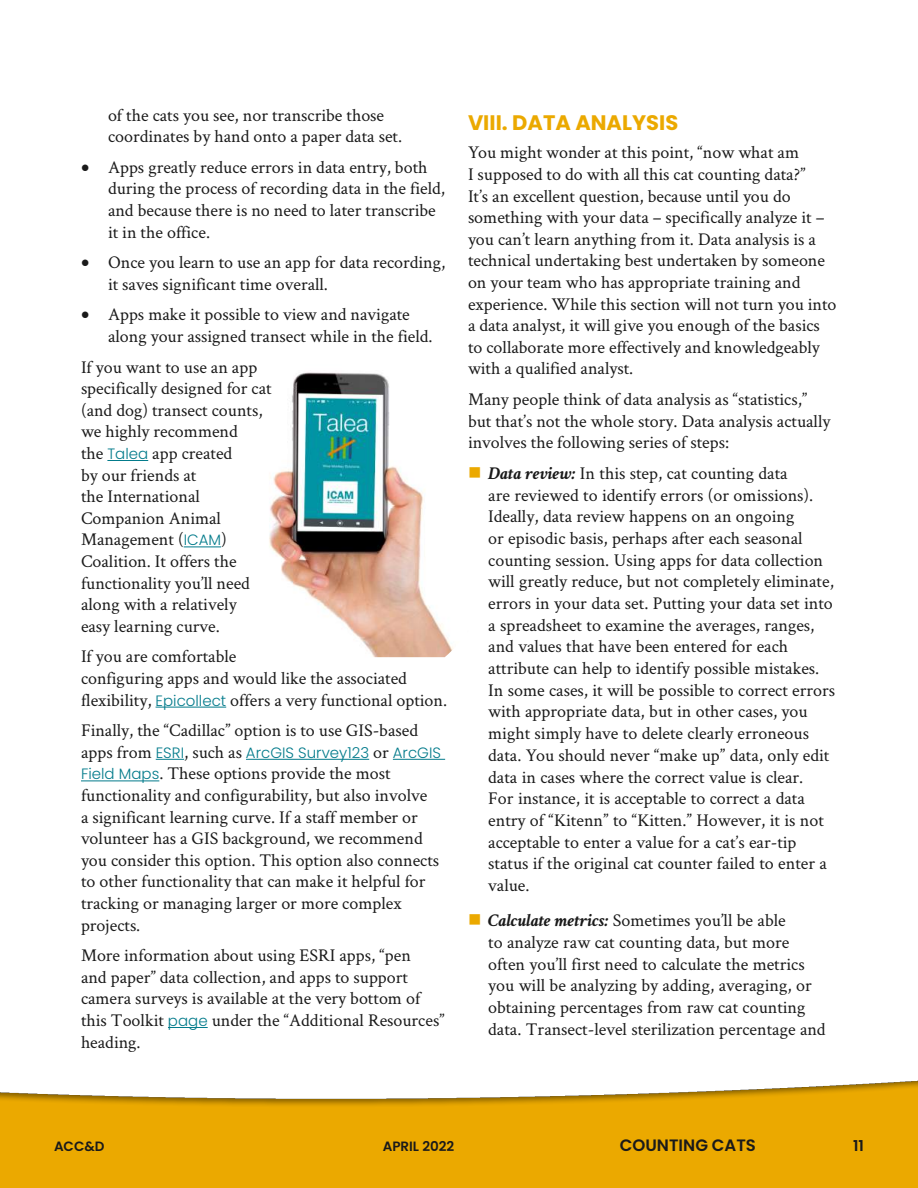
<style>
.page{position:relative;width:918px;height:1188px;background:#fff}
.page>*{position:absolute;margin:0;border:0;box-sizing:border-box;transform-origin:0 0}
.t1{font:700 21px "Poppins";color:#eba900}
.t2{font:18px/21.6px "Crimson Text";color:#1a1a1a}
.t3{font:600 16.5px "Poppins";color:#1a1a1a}
.t4{font:300 15px "Poppins";color:#037b8b}
.t5{font:600 15px "Poppins";color:#1a1a1a}
.t6{font:600 13.5px "Poppins";color:#1a1a1a}
.s1{font-family:"Poppins";font-weight:300;font-size:15px;color:#037b8b}
.s2{font-family:"Crimson Text";font-weight:400;font-size:18px;color:#1a1a1a}
.s3{font-weight:700;font-style:italic}
</style>
<div class="page">
<div style="left:0;top:1042px;width:918px;height:146px;background:#1a1a1a;opacity:.5"></div>
<hr style="left:107px;top:460px;width:41px;height:1px;background:#037b8b">
<hr style="left:184px;top:547px;width:37px;height:1px;background:#037b8b">
<hr style="left:156px;top:707px;width:70px;height:1px;background:#037b8b">
<svg style="left:156px;top:759px;width:28px;height:1px"></svg>
<hr style="left:246px;top:759px;width:123px;height:1px;background:#037b8b">
<hr style="left:393px;top:759px;width:52px;height:1px;background:#037b8b">
<hr style="left:81px;top:781px;width:78px;height:1px;background:#037b8b">
<hr style="left:168px;top:1027px;width:40px;height:1px;background:#037b8b">
<img style="left:269px;top:372px;width:184px;height:285px">
<p class="t2" style="left:108px;top:103px;width:296px">of the cats you see, nor transcribe those coordinates by hand onto a paper data set.</p>
<p class="t2" style="left:108px;top:156px;width:339px">Apps greatly reduce errors in data entry, both during the process of recording data in the field, and because there is no need to later transcribe it in the office.</p>
<p class="t2" style="left:108px;top:251px;width:339px">Once you learn to use an app for data recording, it saves significant time overall.</p>
<p class="t2" style="left:108px;top:303px;width:326px">Apps make it possible to view and navigate along your assigned transect while in the field.</p>
<p class="t2" style="left:81px;top:355px;width:192px">If you want to use an app specifically designed for cat (and dog) transect counts, we highly recommend<br>the <span class="s1">Talea</span> app created<br>by our friends at<br>the International<br>Companion Animal<br>Management (<span class="s1">ICAM</span>)<br>Coalition. It offers the functionality you’ll need along with a relatively<br>easy learning curve.</p>
<p class="t2" style="left:81px;top:645px;width:368px">If you are comfortable<br>configuring apps and would like the associated flexibility, <span class="s1">Epicollect</span> offers a very functional option.</p>
<p class="t2" style="left:81px;top:719px;width:339px">Finally, the “Cadillac” option is to use GIS-based</p>
<p class="t4" style="left:81px;top:744px;width:362px"><span class="s2">apps from</span> ESRI<span class="s2">, such as</span> ArcGIS Survey123 <span class="s2">or</span> ArcGIS</p>
<p class="t2" style="left:81px;top:762px;width:360px"><span class="s1">Field Maps</span>. These options provide the most functionality and configurability, but also involve<br>a significant learning curve. If a staff member or volunteer has a GIS background, we recommend you consider this option. This option also connects to other functionality that can make it helpful for tracking or managing larger or more complex projects.</p>
<p class="t2" style="left:81px;top:944px;width:365px">More information about using ESRI apps, “pen<br>and paper” data collection, and apps to support camera surveys is available at the very bottom of this Toolkit <span class="s1">page</span> under the “Additional Resources” heading.</p>
<p class="t1" style="left:468px;top:111px;width:212px">VIII. DATA ANALYSIS</p>
<p class="t2" style="left:468px;top:141px;width:370px">You might wonder at this point, “now what am<br>I supposed to do with all this cat counting data?”<br>It’s an excellent question, because until you do something with your data – specifically analyze it – you can’t learn anything from it. Data analysis is a technical undertaking best undertaken by someone on your team who has appropriate training and experience. While this section will not turn you into a data analyst, it will give you enough of the basics to collaborate more effectively and knowledgeably with a qualified analyst.</p>
<p class="t2" style="left:468px;top:388px;width:364px">Many people think of data analysis as “statistics,” but that’s not the whole story. Data analysis actually involves the following series of steps:</p>
<p class="t2" style="left:488px;top:462px;width:348px"><span class="s3">Data review:</span> In this step, cat counting data<br>are reviewed to identify errors (or omissions).<br>Ideally, data review happens on an ongoing<br>or episodic basis, perhaps after each seasonal counting session. Using apps for data collection will greatly reduce, but not completely eliminate, errors in your data set. Putting your data set into a spreadsheet to examine the averages, ranges, and values that have been entered for each attribute can help to identify possible mistakes.<br>In some cases, it will be possible to correct errors with appropriate data, but in other cases, you might simply have to delete clearly erroneous data. You should never “make up” data, only edit data in cases where the correct value is clear.<br>For instance, it is acceptable to correct a data entry of “Kitenn” to “Kitten.” However, it is not acceptable to enter a value for a cat’s ear-tip status if the original cat counter failed to enter a value.</p>
<p class="t2" style="left:488px;top:909px;width:339px"><span class="s3">Calculate metrics:</span> Sometimes you’ll be able<br>to analyze raw cat counting data, but more often you’ll first need to calculate the metrics you will be analyzing by adding, averaging, or obtaining percentages from raw cat counting data. Transect-level sterilization percentage and</p>
<p class="t6" style="left:54px;top:1138px;width:52px">ACC&amp;D</p>
<p class="t6" style="left:383px;top:1138px;width:73px">APRIL 2022</p>
<p class="t3" style="left:620px;top:1135px;width:138px">COUNTING CATS</p>
<p class="t5" style="left:853px;top:1137px;width:12px">11</p>
</div>
